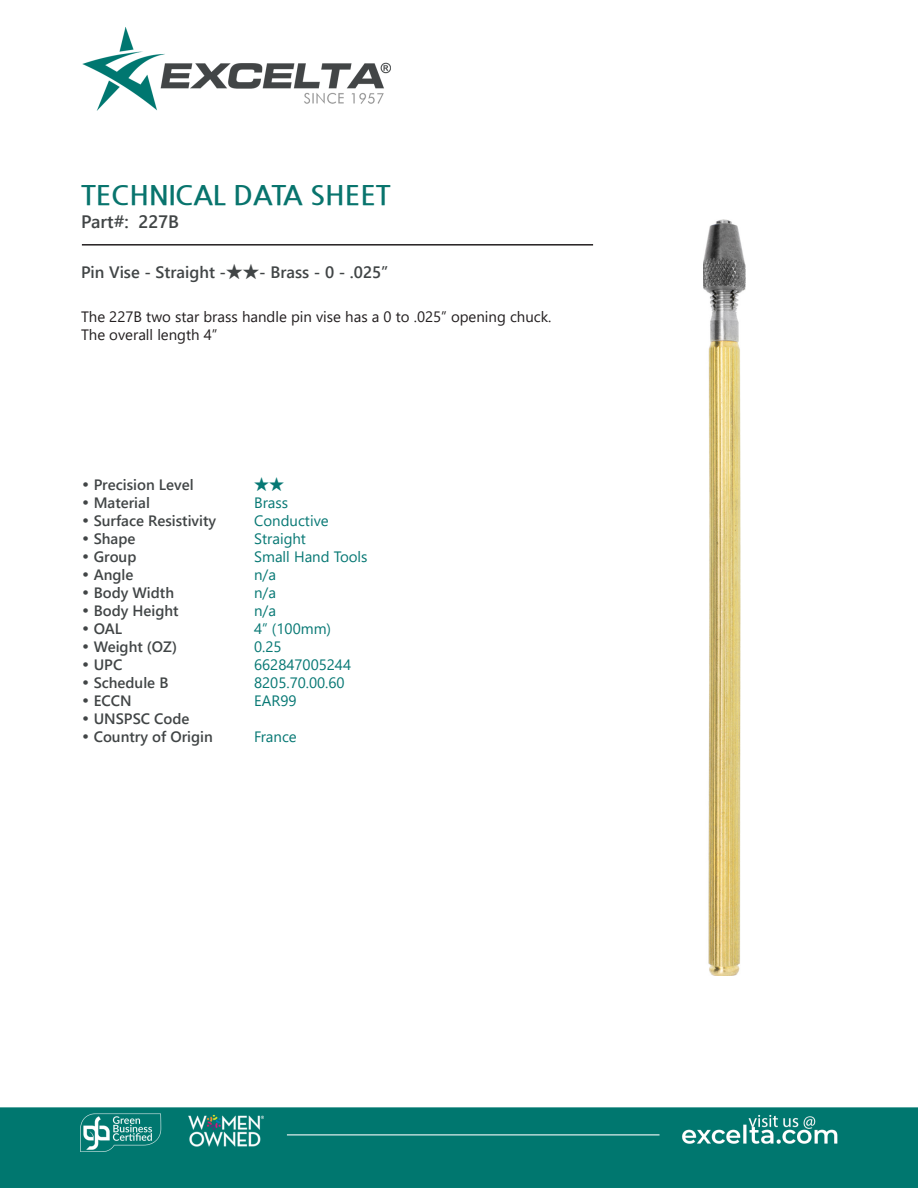
<style>
.page{position:relative;width:918px;height:1188px;background:#fff}
.page>*{position:absolute;margin:0;border:0;box-sizing:border-box;transform-origin:0 0}
.t1{font:700 27px "Nanum Gothic";color:#08746d}
.t2{font:700 18px "Yu Gothic UI";color:#414546}
.t3{font:700 16.5px "Yu Gothic UI";color:#414546}
.CT_s_CTM{font:700 15px "Yu Gothic UI";color:#414546}
.CT_s_CTM-2{font:15px "Yu Gothic UI";color:#077874}
.t4{font:15px/18px "Yu Gothic UI";color:#231f20}
.s1{font-family:"Century Gothic";font-weight:400}
</style>
<div class="page">
<img style="left:0;top:27px;width:918px;height:1161px">
<hr style="left:82px;top:244px;width:511px;height:2px;background:#231f20">
<img style="left:703px;top:220px;width:43px;height:756px">
<p class="t1" style="left:81px;top:182px;width:311px">TECHNICAL DATA SHEET</p>
<p class="t2" style="left:81px;top:212px;width:100px">Part#: 227B</p>
<p class="t3" style="left:81px;top:262px;width:309px">Pin Vise - Straight -★★- Brass - 0 - .025”</p>
<p class="t4" style="left:81px;top:306px;width:472px">The 227B two star brass handle pin vise has a 0 to .025” opening chuck.<br>The overall length 4”</p>
<p class="CT_s_CTM" style="left:81px;top:476px;width:114px"><span class="s1">•</span> Precision Level</p>
<p class="CT_s_CTM-2" style="left:254px;top:471px;width:31px">★★</p>
<p class="CT_s_CTM" style="left:81px;top:494px;width:70px"><span class="s1">•</span> Material</p>
<p class="CT_s_CTM-2" style="left:254px;top:489px;width:36px">Brass</p>
<p class="CT_s_CTM" style="left:81px;top:512px;width:137px"><span class="s1">•</span> Surface Resistivity</p>
<p class="CT_s_CTM-2" style="left:254px;top:507px;width:76px">Conductive</p>
<p class="CT_s_CTM" style="left:81px;top:530px;width:56px"><span class="s1">•</span> Shape</p>
<p class="CT_s_CTM-2" style="left:254px;top:525px;width:53px">Straight</p>
<p class="CT_s_CTM" style="left:81px;top:548px;width:57px"><span class="s1">•</span> Group</p>
<p class="CT_s_CTM-2" style="left:254px;top:543px;width:115px">Small Hand Tools</p>
<p class="CT_s_CTM" style="left:81px;top:566px;width:54px"><span class="s1">•</span> Angle</p>
<p class="CT_s_CTM-2" style="left:254px;top:561px;width:23px">n/a</p>
<p class="CT_s_CTM" style="left:81px;top:584px;width:95px"><span class="s1">•</span> Body Width</p>
<p class="CT_s_CTM-2" style="left:254px;top:579px;width:23px">n/a</p>
<p class="CT_s_CTM" style="left:81px;top:602px;width:99px"><span class="s1">•</span> Body Height</p>
<p class="CT_s_CTM-2" style="left:254px;top:597px;width:23px">n/a</p>
<p class="CT_s_CTM" style="left:81px;top:620px;width:43px"><span class="s1">•</span> OAL</p>
<p class="CT_s_CTM-2" style="left:254px;top:615px;width:78px">4” (100mm)</p>
<p class="CT_s_CTM" style="left:81px;top:638px;width:98px"><span class="s1">•</span> Weight (OZ)</p>
<p class="CT_s_CTM-2" style="left:254px;top:633px;width:29px">0.25</p>
<p class="CT_s_CTM" style="left:81px;top:656px;width:43px"><span class="s1">•</span> UPC</p>
<p class="CT_s_CTM-2" style="left:254px;top:651px;width:99px">662847005244</p>
<p class="CT_s_CTM" style="left:81px;top:674px;width:89px"><span class="s1">•</span> Schedule B</p>
<p class="CT_s_CTM-2" style="left:254px;top:669px;width:92px">8205.70.00.60</p>
<p class="CT_s_CTM" style="left:81px;top:692px;width:52px"><span class="s1">•</span> ECCN</p>
<p class="CT_s_CTM-2" style="left:254px;top:687px;width:44px">EAR99</p>
<p class="CT_s_CTM" style="left:81px;top:710px;width:110px"><span class="s1">•</span> UNSPSC Code</p>
<p class="CT_s_CTM" style="left:81px;top:728px;width:133px"><span class="s1">•</span> Country of Origin</p>
<p class="CT_s_CTM-2" style="left:254px;top:723px;width:44px">France</p>
</div>
